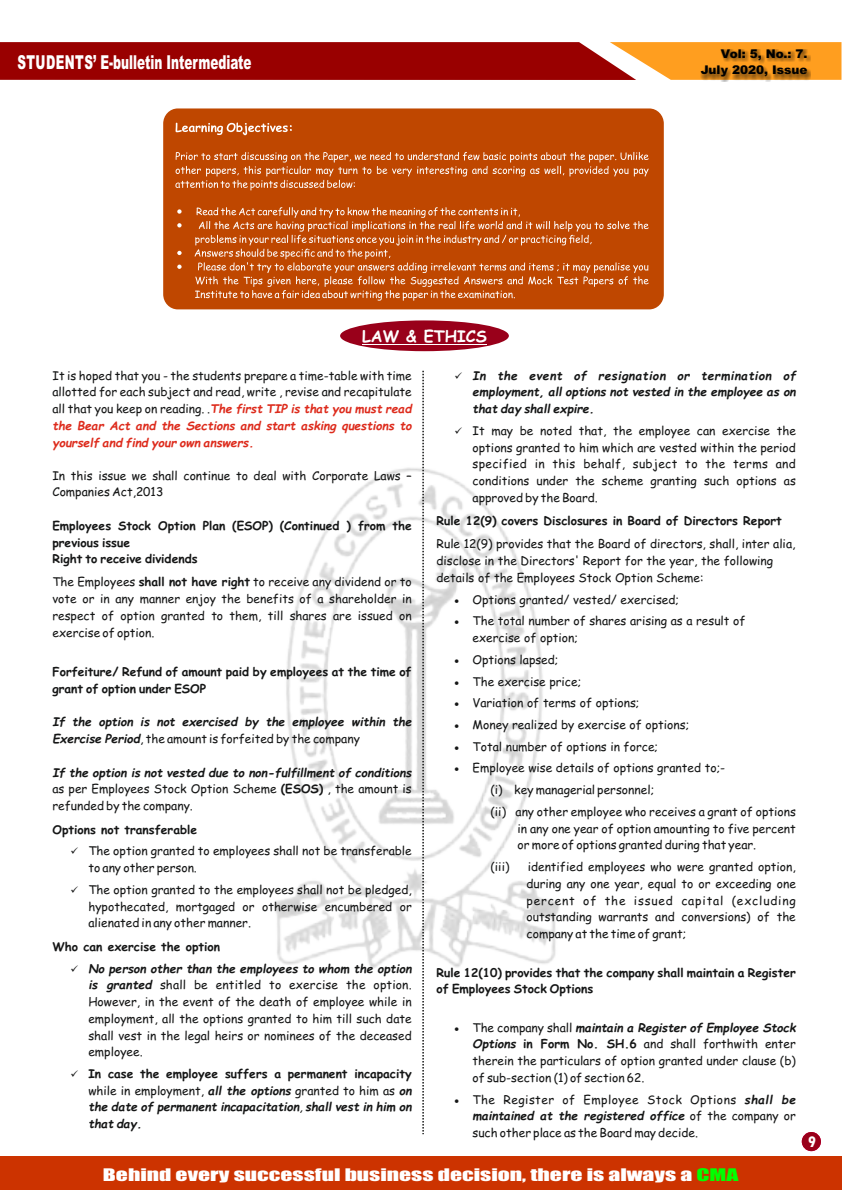
<style>
.page{position:relative;width:842px;height:1191px;background:#fff}
.page>*{position:absolute;margin:0;border:0;box-sizing:border-box;transform-origin:0 0}
.t1{font:900 19.2px "Arial";color:#fff;scale:.63 1}
.t2{font:16px "Impact";color:#fff;scale:1.48 1}
.t3{font:700 16px "Comic Sans MS";color:#fff}
.t4{font:800 condensed 16px "Tw Cen";color:#fff}
.t5{font:12px/16.7px "Comic Sans MS";color:#151616;text-align:justify}
.t6{font:italic 700 12px/16.7px "Comic Sans MS";color:#151616;text-align:justify}
.t7{font:700 12px/16.7px "Comic Sans MS";color:#151616}
.t8{font:900 12px/16.9px "Arial";color:#000;text-align:right}
.s1{font-weight:700;font-style:italic;color:#dd2b1c}
.s2{font-weight:700}
.s3{font-weight:400;font-style:normal}
.s4{font-weight:700;font-style:italic}
.s5{font-style:normal}
.s6{font-weight:400}
.s7{color:#0f0}
</style>
<div class="page">
<div style="left:340px;top:320px;width:169px;height:31px;background:#99001a;border-radius:50%"></div>
<div style="left:163px;top:108px;width:501px;height:201px;background:#bf4700;border-radius:15px"></div>
<svg style="left:175px;top:122px;width:474px;height:179px"></svg>
<svg style="left:0;top:42px;width:841px;height:38px;background:#ac2311"></svg>
<div style="left:0;top:1156px;width:842px;height:33px;background:#c30"></div>
<div style="left:802px;top:1132px;width:19px;height:19px;background:#99001a;border-radius:50%"></div>
<img style="left:274px;top:468px;width:285px;height:500px">
<hr style="left:362px;top:344px;width:125px;height:1px;background:#fff">
<div style="left:700px;top:49px;width:110px;height:32px;background:#000;opacity:.49"></div>
<svg style="left:422px;top:371px;width:2px;height:763px;background:#9f9f9f"></svg>
<h1 class="t1" style="left:17px;top:56px;width:373px">STUDENTS’ E-bulletin Intermediate</h1>
<h2 class="t3" style="left:362px;top:329px;width:126px">LAW &amp; ETHICS</h2>
<p class="t8" style="left:701px;top:46px;width:108px">Vol: 5, No.: 7.<br>July 2020, Issue</p>
<p class="t5" style="left:52px;top:368px;width:361px">It is hoped that you - the students prepare a time-table with time allotted for each subject and read, write , revise and recapitulate all that you keep on reading. .<span class="s1">The first TIP is that you must read the Bear Act and the Sections and start asking questions to yourself and find your own answers.</span></p>
<p class="t5" style="left:52px;top:468px;width:361px">In this issue we shall continue to deal with Corporate Laws –<br>Companies Act,2013</p>
<p class="t7" style="left:52px;top:518px;width:361px">Employees Stock Option Plan (ESOP) (Continued ) from the previous issue<br>Right to receive dividends</p>
<p class="t5" style="left:52px;top:575px;width:361px">The Employees <span class="s2">shall not have right</span> to receive any dividend or to vote or in any manner enjoy the benefits of a shareholder in respect of option granted to them, till shares are issued on exercise of option.</p>
<p class="t7" style="left:52px;top:665px;width:361px">Forfeiture/ Refund of amount paid by employees at the time of grant of option under ESOP</p>
<p class="t6" style="left:52px;top:715px;width:361px">If the option is not exercised by the employee within the<br>Exercise Period<span class="s3">, the amount is forfeited by the company</span></p>
<p class="t5" style="left:52px;top:765px;width:361px"><span class="s4">If the option is not vested due to non-fulfillment of conditions </span>as per Employees Stock Option Scheme <span class="s2">(ESOS)</span> , the amount is refunded by the company.</p>
<p class="t7" style="left:52px;top:822px;width:146px">Options not transferable</p>
<p class="t5" style="left:88px;top:844px;width:325px;text-indent:-18px">✓ The option granted to employees shall not be transferable to any other person.</p>
<p class="t5" style="left:88px;top:882px;width:325px;text-indent:-18px">✓ The option granted to the employees shall not be pledged, hypothecated, mortgaged or otherwise encumbered or alienated in any other manner.</p>
<p class="t7" style="left:52px;top:939px;width:169px">Who can exercise the option</p>
<p class="t5" style="left:88px;top:961px;width:325px;text-indent:-18px">✓ <span class="s4">No person other than the employees to whom the option is granted</span> shall be entitled to exercise the option.<br>However, in the event of the death of employee while in employment, all the options granted to him till such date shall vest in the legal heirs or nominees of the deceased employee.</p>
<p class="t6" style="left:88px;top:1066px;width:325px;text-indent:-18px">✓ <span class="s5">In case the employee suffers a permanent incapacity </span><span class="s3">while in employment,</span> all the options <span class="s3">granted to him as</span> on the date of permanent incapacitation<span class="s6">,</span> shall vest in him on that day.</p>
<p class="t6" style="left:473px;top:368px;width:325px;text-indent:-18px">✓ In the event of resignation or termination of employment, all options not vested in the employee as on that day shall expire.</p>
<p class="t5" style="left:473px;top:423px;width:325px;text-indent:-18px">✓ It may be noted that, the employee can exercise the options granted to him which are vested within the period specified in this behalf, subject to the terms and conditions under the scheme granting such options as approved by the Board.</p>
<p class="t7" style="left:437px;top:513px;width:347px">Rule 12(9) covers Disclosures in Board of Directors Report</p>
<p class="t5" style="left:437px;top:537px;width:360px;text-align:left">Rule 12(9) provides that the Board of directors, shall, inter alia, disclose in the Directors' Report for the year, the following details of the Employees Stock Option Scheme:</p>
<p class="t5" style="left:455px;top:592px;width:226px">• Options granted/ vested/ exercised;</p>
<p class="t5" style="left:473px;top:614px;width:274px;text-indent:-18px">• The total number of shares arising as a result of exercise of option;</p>
<p class="t5" style="left:455px;top:652px;width:105px">• Options lapsed;</p>
<p class="t5" style="left:455px;top:674px;width:128px">• The exercise price;</p>
<p class="t5" style="left:455px;top:696px;width:186px">• Variation of terms of options;</p>
<p class="t5" style="left:455px;top:717px;width:236px">• Money realized by exercise of options;</p>
<p class="t5" style="left:455px;top:739px;width:205px">• Total number of options in force;</p>
<p class="t5" style="left:491px;top:758px;width:307px;line-height:21.7px;text-align:left;text-indent:-36px">• Employee wise details of options granted to;-<br>(i) key managerial personnel;<br>(ii) any other employee who receives a grant of options</p>
<p class="t5" style="left:518px;top:821px;width:280px">in any one year of option amounting to five percent or more of options granted during that year.</p>
<p class="t5" style="left:491px;top:859px;width:20px">(iii)</p>
<p class="t5" style="left:527px;top:859px;width:271px">identified employees who were granted option, during any one year, equal to or exceeding one percent of the issued capital (excluding outstanding warrants and conversions) of the company at the time of grant;</p>
<p class="t7" style="left:437px;top:965px;width:361px">Rule 12(10) provides that the company shall maintain a Register of Employees Stock Options</p>
<p class="t5" style="left:473px;top:1020px;width:325px;text-indent:-18px">• The company shall <span class="s4">maintain a Register of Employee Stock Options</span> <span class="s2">in Form No. SH.6</span> and shall forthwith enter therein the particulars of option granted under clause (b) of sub-section (1) of section 62.</p>
<p class="t5" style="left:472px;top:1092px;width:325px;text-indent:-18px">• The Register of Employee Stock Options <span class="s4">shall be maintained at the registered office</span> of the company or such other place as the Board may decide.</p>
<h2 class="t4" style="left:802px;top:1132px;width:18px">33i 933</h2>
<h2 class="t2" style="left:103px;top:1168px;width:431px">Behind every successful business decision, there is always a <span class="s7">CMA</span></h2>
</div>
